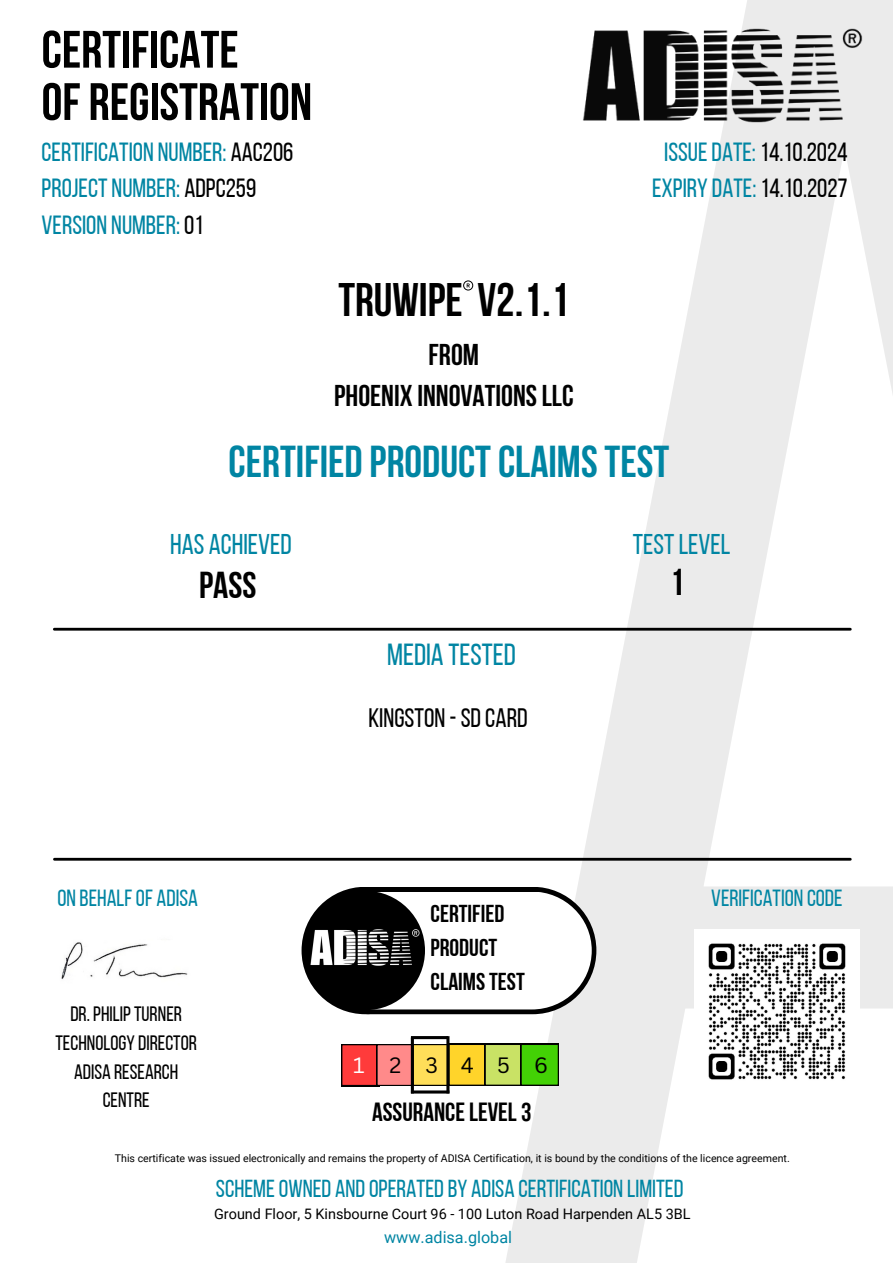
<style>
.page{position:relative;width:893px;height:1263px;background:#fff}
.page>*{position:absolute;margin:0;border:0;box-sizing:border-box;transform-origin:0 0}
.t1{font:700 52.5px/52.3px "Bebas Neue";color:#000}
.t2{font:700 46.88px "Bebas Neue";color:#000}
.t3{font:700 44.55px "Bebas Neue";color:#0085a3}
.t4{font:37.42px "Bebas Neue Cyrillic";color:#000}
.t5{font:37.28px "Bebas Neue Cyrillic";color:#000}
.t6{font:30.45px "Bebas Neue";color:#0085a3}
.t7{font:700 30px/41.6px "Bebas Neue";color:#000;text-align:center}
.t8{font:28.5px "Bebas Neue";color:#0085a3}
.t9{font:26.62px "Bebas Neue";color:#000}
.t10{font:26.25px/36.6px "Bebas Neue";color:#0085a3}
.t11{font:26.25px "Bebas Neue Cyrillic";color:#000}
.t12{font:24.53px "Bebas Neue";color:#0085a3}
.t13{font:24.45px/34.1px "Bebas Neue Cyrillic";color:#000}
.t14{font:23.33px "Bebas Neue";color:#0085a3}
.t15{font:21.6px "Canva Sans";color:#000}
.t16{font:21.6px "Canva Sans";color:#fff}
.t17{font:20.77px/28.7px "Bebas Neue";color:#000;text-align:center}
.t18{font:16.2px "Roboto";color:#0085a3}
.t19{font:14.4px "Roboto";color:#000}
.t20{font:10.57px "Roboto";color:#000}
.s1{color:#000}
</style>
<div class="page">
<hr style="left:54px;top:628px;width:796px;height:3px;background:#000">
<hr style="left:54px;top:858px;width:796px;height:3px;background:#000">
<div style="left:307px;top:887px;width:289px;height:127px;background:#000;border-radius:64px"></div>
<svg style="left:301px;top:887px;width:128px;height:127px"></svg>
<div style="left:307px;top:891px;width:285px;height:118px;background:#fff"></div>
<div style="left:305px;top:891px;width:120px;height:119px;background:#000;border-radius:50%"></div>
<img style="left:311px;top:929px;width:109px;height:37px">
<div style="left:520px;top:1044px;width:39px;height:42px;background:#000"></div>
<svg style="left:341px;top:1044px;width:217px;height:42px;background:#c1a140"></svg>
<hr style="left:411px;top:1090px;width:38px;height:3px;background:#000">
<hr style="left:411px;top:1036px;width:37px;height:3px;background:#000">
<hr style="left:411px;top:1037px;width:3px;height:56px;background:#000">
<hr style="left:446px;top:1036px;width:3px;height:57px;background:#000">
<img style="left:583px;top:28px;width:279px;height:95px">
<img style="left:61px;top:942px;width:127px;height:38px">
<img style="left:708px;top:943px;width:138px;height:137px">
<svg style="left:463px;top:280px;width:10px;height:11px"></svg>
<p class="t1" style="left:42px;top:28px;width:272px">CERTIFICATE<br>OF REGISTRATION</p>
<h6 class="t10" style="left:42px;top:136px;width:253px">CERTIFICATION NUMBER: <span class="s1">AAC206<br></span>PROJECT NUMBER: <span class="s1">ADPC259<br></span>VERSION NUMBER: <span class="s1">01</span></h6>
<h5 class="t10" style="left:652px;top:136px;width:197px;text-align:center">ISSUEDATE: <span class="s1">14.10.2024<br></span>EXPIRY DATE: <span class="s1">14.10.2027</span></h5>
<p class="t2" style="left:338px;top:281px;width:233px">TRUWIPE V2.1.1</p>
<p class="t7" style="left:334px;top:336px;width:241px">FROM<br>PHOENIX INNOVATIONSLLC</p>
<p class="t3" style="left:228px;top:443px;width:442px">CERTIFIED PRODUCTCLAIMSTEST</p>
<p class="t8" style="left:170px;top:533px;width:123px">HAS ACHIEVED</p>
<p class="t8" style="left:633px;top:533px;width:99px">TESTLEVEL</p>
<p class="t4" style="left:199px;top:570px;width:59px">PASS</p>
<p class="t5" style="left:670px;top:567px;width:16px">1</p>
<p class="t6" style="left:387px;top:643px;width:130px">MEDIA TESTED</p>
<h6 class="t9" style="left:368px;top:707px;width:161px">KINGSTON -SDCARD</h6>
<h6 class="t14" style="left:57px;top:888px;width:142px">ON BEHALFOF ADISA</h6>
<p class="t14" style="left:711px;top:888px;width:133px">VERIFICATION CODE</p>
<p class="t13" style="left:430px;top:899px;width:96px">CERTIFIED<br>PRODUCT<br>CLAIMSTEST</p>
<h5 class="t17" style="left:70px;top:1002px;width:113px">DR. PHILIPTURNER</h5>
<h3 class="t17" style="left:55px;top:1030px;width:143px">TECHNOLOGY DIRECTOR</h3>
<h5 class="t17" style="left:74px;top:1059px;width:106px">ADISA RESEARCH<br>CENTRE</h5>
<p class="t16" style="left:353px;top:1049px;width:13px">1</p>
<p class="t15" style="left:389px;top:1050px;width:13px">2</p>
<h1 class="t15" style="left:425px;top:1049px;width:14px">3</h1>
<p class="t15" style="left:461px;top:1050px;width:15px">4</p>
<h6 class="t15" style="left:497px;top:1050px;width:14px">5</h6>
<h2 class="t15" style="left:534px;top:1050px;width:15px">6</h2>
<h6 class="t11" style="left:372px;top:1101px;width:161px">ASSURANCELEVEL3</h6>
<p class="t20" style="left:115px;top:1152px;width:676px">This certificate was issued electronically and remains the property of ADISA Certification, it is bound by the conditions of the licence agreement.</p>
<h6 class="t12" style="left:216px;top:1179px;width:469px">SCHEMEOWNED ANDOPERATEDBY ADISA CERTIFICATION LIMITED</h6>
<p class="t18" style="left:384px;top:1228px;width:129px">www.adisa.global</p>
<p class="t19" style="left:214px;top:1206px;width:478px">Ground Floor, 5 Kinsbourne Court 96 - 100 Luton Road Harpenden AL5 3BL</p>
</div>
